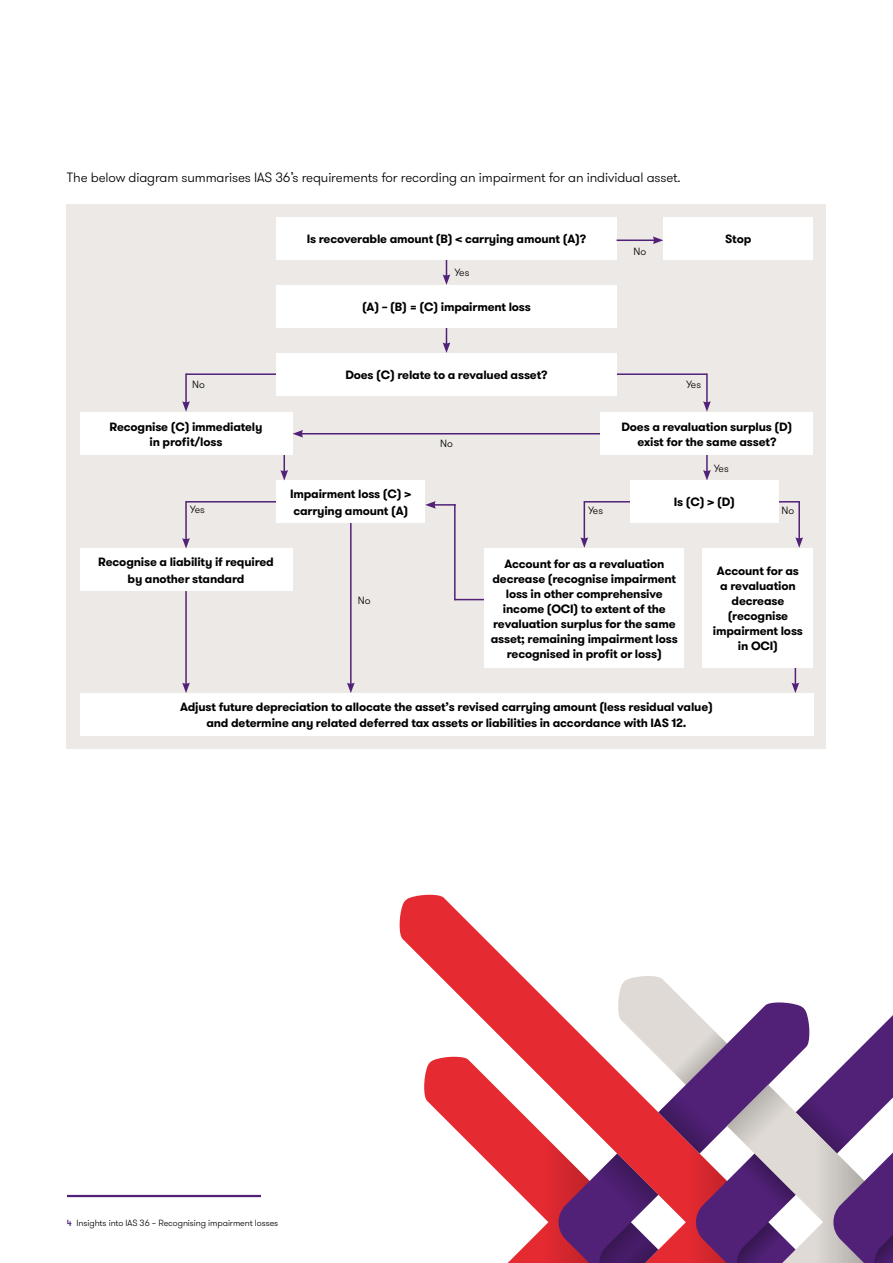
<style>
.page{position:relative;width:893px;height:1263px;background:#fff}
.page>*{position:absolute;margin:0;border:0;box-sizing:border-box;transform-origin:0 0}
.t1{font:300 13.5px "GT Walsheim Pro";letter-spacing:-.01em;color:#000}
.t2{font:700 12px/15px "GT Walsheim Pro";letter-spacing:-.015em;color:#000;text-align:center}
.t3{font:300 10.5px "GT Walsheim Pro";color:#000}
.t4{font:300 9px "GT Walsheim Pro";letter-spacing:-.01em;color:#000}
.s1{font-weight:500;color:#512178}
</style>
<div class="page">
<hr style="left:67px;top:1195px;width:194px;height:2px;background:#512178">
<div style="left:67px;top:204px;width:759px;height:544px;background:#ece9e6"></div>
<svg style="left:399px;top:895px;width:119px;height:160px"></svg>
<svg style="left:424px;top:1056px;width:94px;height:207px"></svg>
<svg style="left:518px;top:972px;width:375px;height:291px"></svg>
<hr style="left:350px;top:523px;width:2px;height:162px;background:#512178">
<svg style="left:347px;top:683px;width:8px;height:10px"></svg>
<hr style="left:186px;top:373px;width:521px;height:2px;background:#512178">
<hr style="left:186px;top:501px;width:90px;height:1px;background:#512178">
<hr style="left:433px;top:504px;width:23px;height:2px;background:#512178">
<svg style="left:425px;top:501px;width:11px;height:8px"></svg>
<svg style="left:792px;top:668px;width:7px;height:25px"></svg>
<div style="left:80px;top:549px;width:212px;height:42px;background:#fff"></div>
<div style="left:276px;top:480px;width:149px;height:43px;background:#fff"></div>
<hr style="left:185px;top:373px;width:2px;height:30px;background:#512178">
<svg style="left:182px;top:401px;width:8px;height:11px"></svg>
<hr style="left:706px;top:373px;width:2px;height:30px;background:#512178">
<svg style="left:703px;top:401px;width:8px;height:11px"></svg>
<svg style="left:443px;top:259px;width:7px;height:26px"></svg>
<svg style="left:443px;top:327px;width:7px;height:26px"></svg>
<svg style="left:280px;top:455px;width:8px;height:25px"></svg>
<div style="left:276px;top:217px;width:341px;height:42px;background:#fff"></div>
<div style="left:276px;top:285px;width:341px;height:42px;background:#fff"></div>
<div style="left:80px;top:412px;width:212px;height:43px;background:#fff"></div>
<hr style="left:455px;top:599px;width:30px;height:1px;background:#512178">
<div style="left:484px;top:549px;width:200px;height:119px;background:#fff"></div>
<div style="left:703px;top:549px;width:110px;height:119px;background:#fff"></div>
<hr style="left:617px;top:239px;width:38px;height:2px;background:#512178">
<svg style="left:653px;top:236px;width:10px;height:8px"></svg>
<div style="left:663px;top:217px;width:150px;height:42px;background:#fff"></div>
<svg style="left:703px;top:455px;width:8px;height:25px"></svg>
<hr style="left:584px;top:501px;width:1px;height:39px;background:#512178">
<svg style="left:580px;top:537px;width:8px;height:11px"></svg>
<hr style="left:798px;top:501px;width:2px;height:39px;background:#512178">
<svg style="left:795px;top:537px;width:8px;height:11px"></svg>
<div style="left:276px;top:353px;width:341px;height:42px;background:#fff"></div>
<hr style="left:301px;top:433px;width:300px;height:1px;background:#512178">
<svg style="left:293px;top:430px;width:10px;height:8px"></svg>
<hr style="left:585px;top:501px;width:215px;height:1px;background:#512178">
<div style="left:630px;top:480px;width:149px;height:43px;background:#fff"></div>
<div style="left:80px;top:693px;width:733px;height:43px;background:#fff"></div>
<hr style="left:185px;top:501px;width:2px;height:39px;background:#512178">
<svg style="left:182px;top:538px;width:8px;height:11px"></svg>
<hr style="left:454px;top:504px;width:2px;height:96px;background:#512178">
<div style="left:601px;top:412px;width:212px;height:43px;background:#fff"></div>
<hr style="left:185px;top:591px;width:2px;height:94px;background:#512178">
<svg style="left:182px;top:683px;width:8px;height:10px"></svg>
<p class="t1" style="left:67px;top:169px;width:615px">The below diagram summarises IAS 36’s requirements for recording an impairment for an individual asset.</p>
<p class="t2" style="left:307px;top:231px;width:281px">Is recoverable amount (B) &lt; carrying amount (A)?</p>
<p class="t3" style="left:454px;top:266px;width:17px">Yes</p>
<p class="t2" style="left:362px;top:299px;width:170px">(A) – (B) = (C) impairment loss</p>
<p class="t3" style="left:634px;top:244px;width:14px">No</p>
<p class="t2" style="left:345px;top:367px;width:204px">Does (C) relate to a revalued asset?</p>
<p class="t3" style="left:192px;top:378px;width:14px">No</p>
<p class="t3" style="left:686px;top:378px;width:17px">Yes</p>
<p class="t2" style="left:725px;top:231px;width:28px">Stop</p>
<p class="t2" style="left:110px;top:419px;width:155px">Recognise (C) immediately in profit/loss</p>
<p class="t3" style="left:440px;top:436px;width:14px">No</p>
<p class="t2" style="left:621px;top:419px;width:172px">Does a revaluation surplus (D) exist for the same asset?</p>
<p class="t3" style="left:714px;top:461px;width:17px">Yes</p>
<p class="t2" style="left:290px;top:486px;width:123px;line-height:16.5px;text-align:left">Impairment loss (C) &gt; carrying amount (A)</p>
<p class="t2" style="left:674px;top:495px;width:63px">Is (C) &gt; (D)</p>
<p class="t3" style="left:190px;top:503px;width:17px">Yes</p>
<p class="t3" style="left:588px;top:503px;width:17px">Yes</p>
<p class="t3" style="left:781px;top:503px;width:14px">No</p>
<p class="t2" style="left:98px;top:554px;width:177px;line-height:16.5px">Recognise a liability if required by another standard</p>
<p class="t3" style="left:358px;top:593px;width:14px">No</p>
<p class="t2" style="left:491px;top:556px;width:189px">Account for as a revaluation decrease (recognise impairment loss in other comprehensive income (OCI) to extent of the revaluation surplus for the same asset; remaining impairment loss recognised in profit or loss)</p>
<p class="t2" style="left:713px;top:563px;width:92px">Account for as a revaluation decrease (recognise impairment loss in OCI)</p>
<p class="t2" style="left:180px;top:698px;width:534px;line-height:16.5px">Adjust future depreciation to allocate the asset’s revised carrying amount (less residual value) and determine any related deferred tax assets or liabilities in accordance with IAS 12.</p>
<p class="t4" style="left:67px;top:1217px;width:213px"><span class="s1">4</span> Insights into IAS 36 – Recognising impairment losses</p>
</div>
